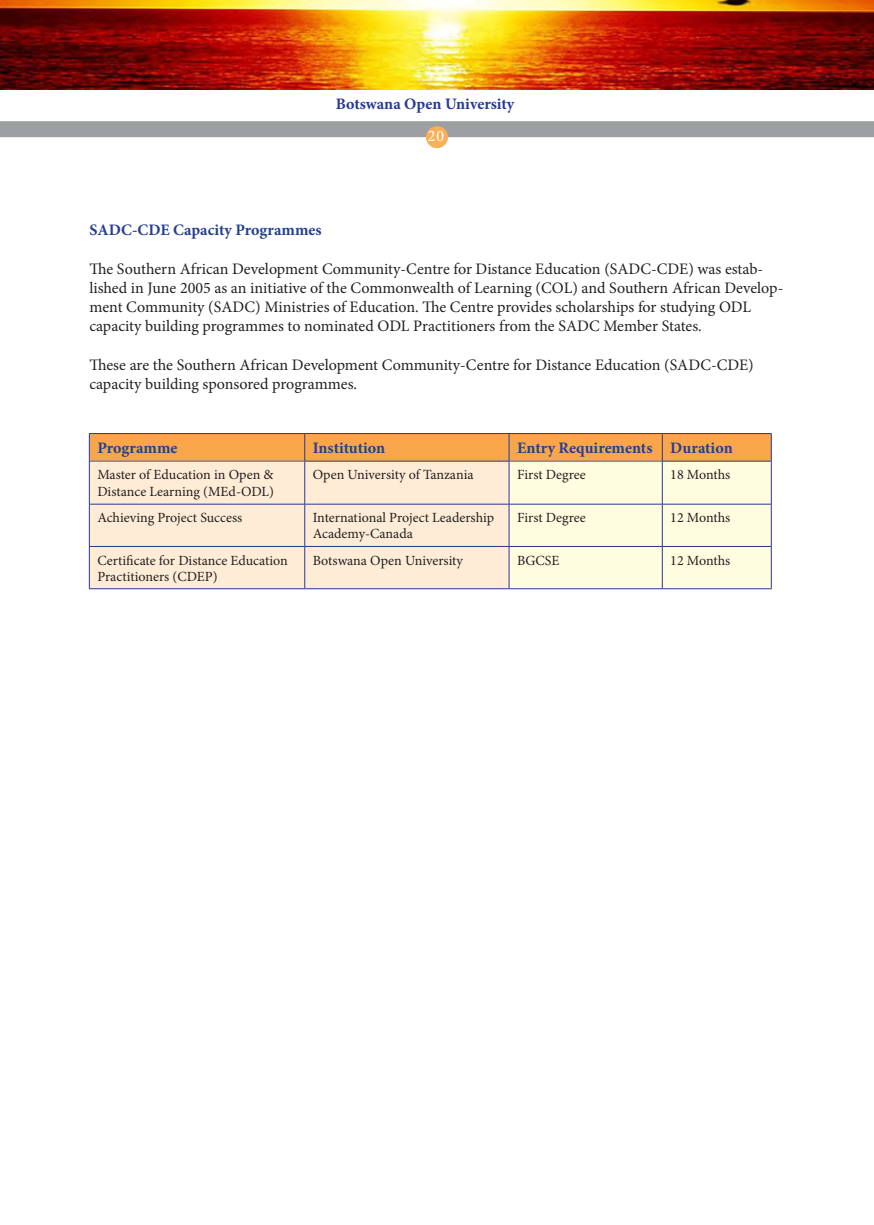
<style>
.page{position:relative;width:874px;height:1225px;background:#fff}
.page>*{position:absolute;margin:0;border:0;box-sizing:border-box;transform-origin:0 0}
.t1{font:16px/19.2px "Minion Pro";color:#231f20}
.t2{font:700 16px "Minion Pro";color:#253f8e}
.t3{font:700 16px "Minion Pro";color:#273895}
.t4{font:16px "Minion Pro";color:#fff}
.t5{font:14px/16.8px "Minion Pro";color:#231f20}
</style>
<div class="page">
<div style="left:0;top:121px;width:873px;height:16px;background:#9d9fa2"></div>
<div style="left:426px;top:126px;width:22px;height:22px;background:#fab056;border-radius:50%"></div>
<img style="left:0;top:0;width:873px;height:89px">
<svg style="left:89px;top:433px;width:682px;height:156px;background:#f5debf"></svg>
<p class="t3" style="left:335px;top:93px;width:180px">Botswana Open University</p>
<p class="t4" style="left:427px;top:125px;width:18px">20</p>
<p class="t2" style="left:89px;top:219px;width:234px">SADC-CDE Capacity Programmes</p>
<p class="t1" style="left:89px;top:259px;width:695px">The Southern African Development Community-Centre for Distance Education (SADC-CDE) was estab&shy;lished in June 2005 as an initiative of the Commonwealth of Learning (COL) and Southern African Develop&shy;ment Community (SADC) Ministries of Education. The Centre provides scholarships for studying ODL capacity building programmes to nominated ODL Practitioners from the SADC Member States.</p>
<p class="t1" style="left:89px;top:355px;width:665px">These are the Southern African Development Community-Centre for Distance Education (SADC-CDE) capacity building sponsored programmes.</p>
<p class="t2" style="left:97px;top:437px;width:82px">Programme</p>
<p class="t2" style="left:312px;top:437px;width:74px">Institution</p>
<p class="t2" style="left:517px;top:437px;width:137px">Entry Requirements</p>
<p class="t2" style="left:670px;top:437px;width:64px">Duration</p>
<p class="t5" style="left:97px;top:466px;width:178px">Master of Education in Open &amp;<br>Distance Learning (MEd-ODL)</p>
<p class="t5" style="left:312px;top:466px;width:162px">Open University of Tanzania</p>
<p class="t5" style="left:517px;top:466px;width:70px">First Degree</p>
<p class="t5" style="left:670px;top:466px;width:61px">18 Months</p>
<p class="t5" style="left:97px;top:509px;width:146px">Achieving Project Success</p>
<p class="t5" style="left:312px;top:510px;width:183px;line-height:16.2px">International Project Leadership<br>Academy-Canada</p>
<p class="t5" style="left:517px;top:509px;width:70px">First Degree</p>
<p class="t5" style="left:670px;top:509px;width:61px">12 Months</p>
<p class="t5" style="left:97px;top:552px;width:192px;line-height:16px">Certificate for Distance Education<br>Practitioners (CDEP)</p>
<p class="t5" style="left:312px;top:552px;width:152px">Botswana Open University</p>
<p class="t5" style="left:517px;top:552px;width:44px">BGCSE</p>
<p class="t5" style="left:670px;top:552px;width:61px">12 Months</p>
</div>
